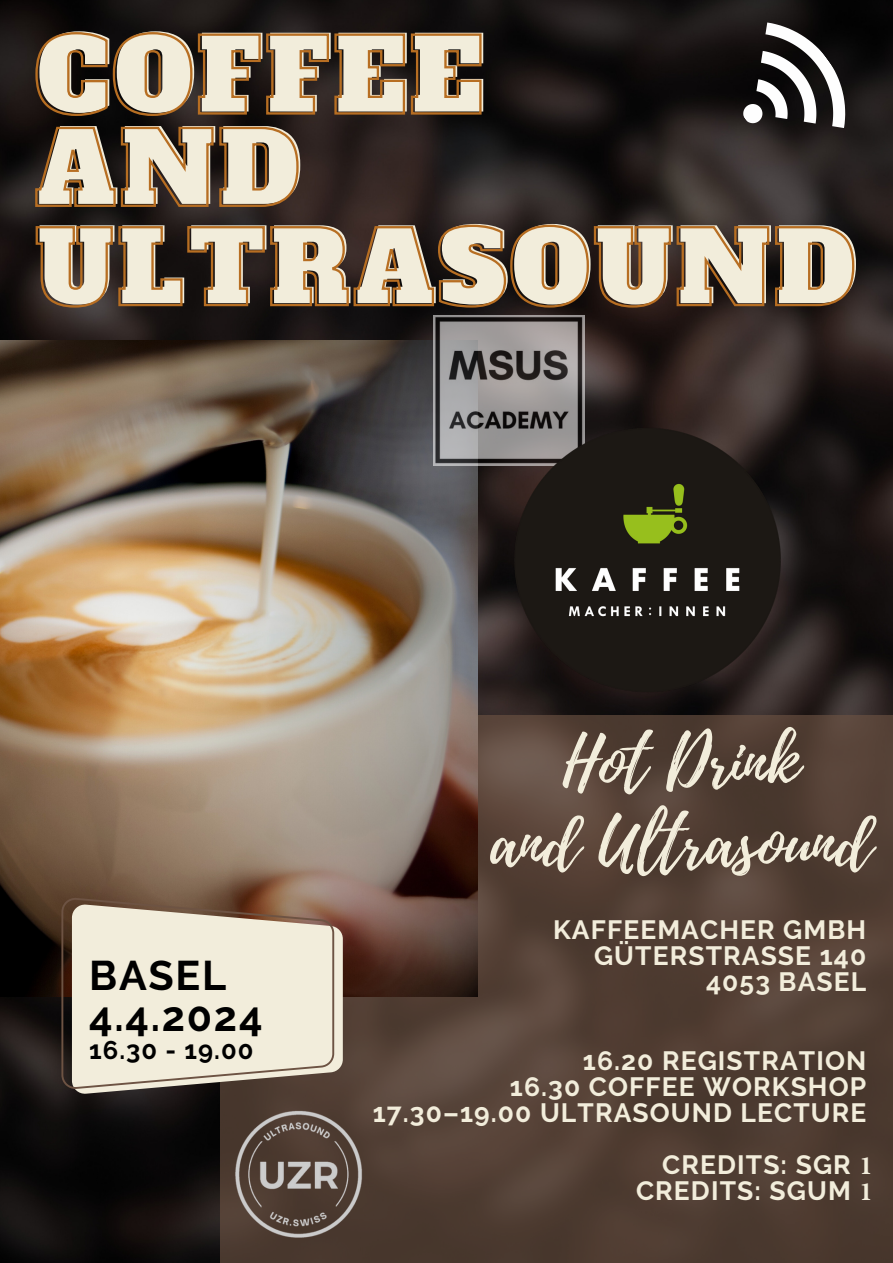
<style>
.page{position:relative;width:893px;height:1263px;background:#fff}
.page>*{position:absolute;margin:0;border:0;box-sizing:border-box;transform-origin:0 0}
.t1{font:101.25px "Alfa Slab One";letter-spacing:.04em;color:#f2eddb}
.t2{font:100.05px/99.2px "Alfa Slab One";letter-spacing:.04em;color:#f2eddb}
.t3{font:68.78px/81px "Playlist Script";color:#f2eddb;text-align:center}
.t4{font:700 41.25px "Raleway";letter-spacing:.04em;color:#000}
.t5{font:700 26.4px/26.1px "Raleway";letter-spacing:.04em;color:#f2eddb;text-align:right}
.t6{font:700 25.5px "Raleway";letter-spacing:.04em;color:#000}
.s1{font-family:"Minion Pro"}
</style>
<div class="page">
<img style="left:0;top:0;width:893px;height:1263px">
<svg style="left:220px;top:715px;width:673px;height:548px;background:#523f34"></svg>
<img style="left:0;top:340px;width:478px;height:656px">
<svg style="left:72px;top:904px;width:271px;height:190px;background:#93877b"></svg>
<svg style="left:61px;top:897px;width:273px;height:192px;background:#d8d0be"></svg>
<svg style="left:34px;top:126px;width:266px;height:82px;background:#312216"></svg>
<svg style="left:34px;top:223px;width:821px;height:86px;background:#35251a"></svg>
<svg style="left:739px;top:7px;width:127px;height:126px"></svg>
<img style="left:433px;top:315px;width:151px;height:151px">
<img style="left:508px;top:426px;width:278px;height:268px">
<img style="left:233px;top:1110px;width:131px;height:127px">
<svg style="left:34px;top:31px;width:449px;height:86px;background:#302116"></svg>
<h1 class="t1" style="left:38px;top:7px;width:448px">COFFEE</h1>
<h2 class="t2" style="left:38px;top:119px;width:821px">AND<br>ULTRASOUND</h2>
<p class="t4" style="left:89px;top:951px;width:138px">BASEL</p>
<p class="t4" style="left:89px;top:992px;width:175px">4.4.2024</p>
<p class="t6" style="left:89px;top:1035px;width:166px">16.30 - 19.00</p>
<p class="t3" style="left:490px;top:723px;width:383px">Hot Drink<br>and Ultrasound</p>
<p class="t5" style="left:553px;top:917px;width:315px">KAFFEEMACHER GMBH</p>
<h2 class="t5" style="left:594px;top:943px;width:274px">GÜTERSTRASSE 140</h2>
<p class="t5" style="left:706px;top:969px;width:162px">4053 BASEL</p>
<p class="t5" style="left:583px;top:1047px;width:285px">16.20 REGISTRATION</p>
<p class="t5" style="left:510px;top:1073px;width:358px">16.30 COFFEE WORKSHOP</p>
<p class="t5" style="left:373px;top:1099px;width:495px">17.30–19.00 ULTRASOUND LECTURE</p>
<p class="t5" style="left:636px;top:1151px;width:238px">CREDITS: SGR <span class="s1">1<br></span>CREDITS: SGUM <span class="s1">1</span></p>
</div>
